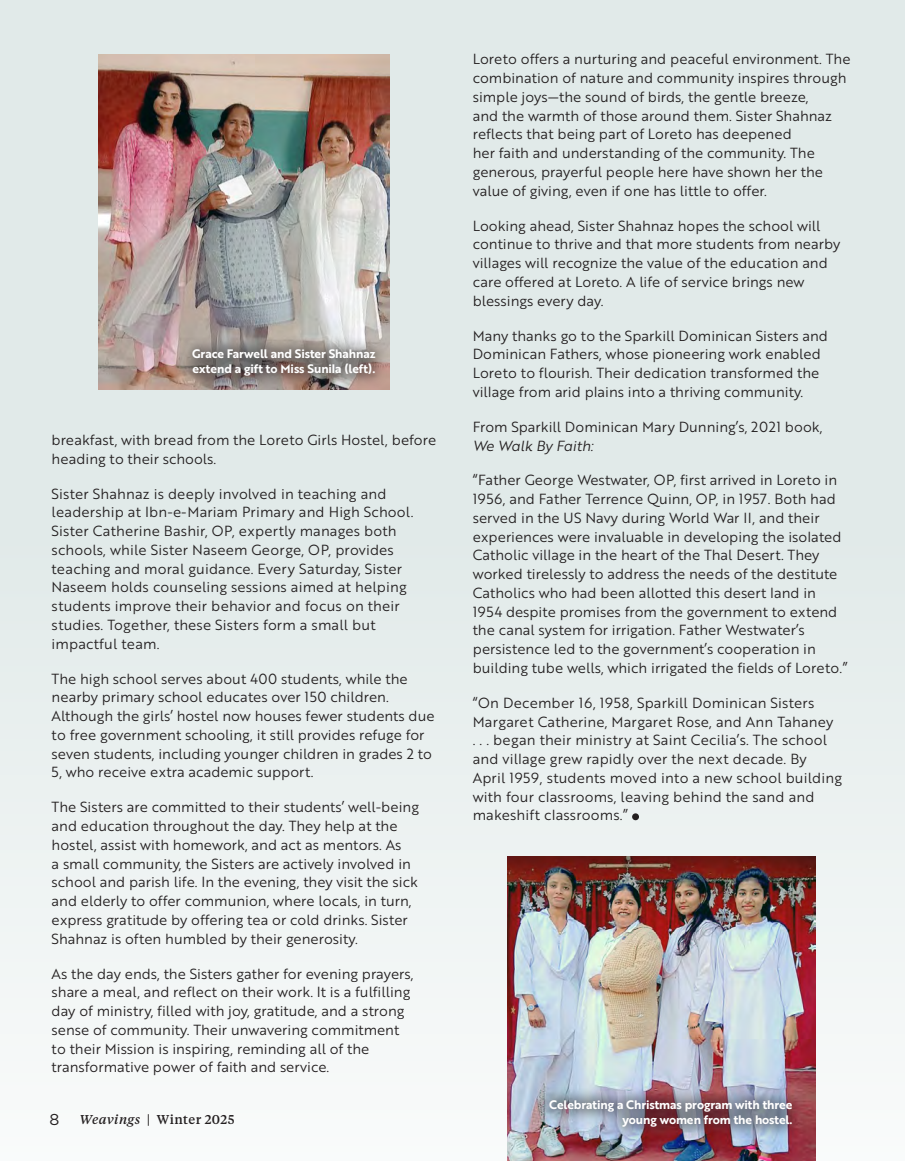
<style>
.page{position:relative;width:905px;height:1161px;background:#fff}
.page>*{position:absolute;margin:0;border:0;box-sizing:border-box;transform-origin:0 0}
.t1{font:15.75px "Gotham";color:#231f20}
.t2{font:14.25px/18.8px "Brother 1816 Book";color:#231f20}
.t3{font:14.25px "Brother 1816 Book Italic";color:#231f20}
.t4{font:500 12.75px "Tiempos Text";letter-spacing:.03em;color:#231f20}
.t5{font:12px/15px "Brother 1816 Bold";letter-spacing:-.01em;color:#fff}
.s1{font-style:italic}
</style>
<div class="page">
<div style="left:0;top:0;width:904px;height:1161px;background:linear-gradient(to bottom,#dbe6e4,#f4f7f7)"></div>
<img style="left:507px;top:857px;width:309px;height:304px">
<img style="left:99px;top:54px;width:290px;height:335px">
<div style="left:632px;top:813px;width:7px;height:7px;background:#231f20;border-radius:50%"></div>
<div style="left:179px;top:335px;width:210px;height:55px;background:#231f20;opacity:.75"></div>
<div style="left:535px;top:1085px;width:271px;height:56px;background:#231f20;opacity:.75"></div>
<p class="t5" style="left:192px;top:346px;width:185px">Grace Farwell and Sister Shahnaz extend a gift to Miss Sunila (left).</p>
<p class="t2" style="left:52px;top:430px;width:386px">breakfast, with bread from the Loreto Girls Hostel, before heading to their schools.</p>
<p class="t2" style="left:52px;top:484px;width:363px">Sister Shahnaz is deeply involved in teaching and leadership at Ibn-e-Mariam Primary and High School.<br>Sister Catherine Bashir, OP, expertly manages both schools, while Sister Naseem George, OP, provides teaching and moral guidance. Every Saturday, Sister Naseem holds counseling sessions aimed at helping students improve their behavior and focus on their studies. Together, these Sisters form a small but impactful team.</p>
<p class="t2" style="left:52px;top:669px;width:384px">The high school serves about 400 students, while the nearby primary school educates over 150 children.<br>Although the girls’ hostel now houses fewer students due to free government schooling, it still provides refuge for seven students, including younger children in grades 2 to 5, who receive extra academic support.</p>
<p class="t2" style="left:52px;top:797px;width:369px">The Sisters are committed to their students’ well-being and education throughout the day. They help at the hostel, assist with homework, and act as mentors. As<br>a small community, the Sisters are actively involved in school and parish life. In the evening, they visit the sick and elderly to offer communion, where locals, in turn, express gratitude by offering tea or cold drinks. Sister Shahnaz is often humbled by their generosity.</p>
<p class="t2" style="left:52px;top:964px;width:363px">As the day ends, the Sisters gather for evening prayers, share a meal, and reflect on their work. It is a fulfilling day of ministry, filled with joy, gratitude, and a strong sense of community. Their unwavering commitment to their Mission is inspiring, reminding all of the transformative power of faith and service.</p>
<p class="t2" style="left:472px;top:49px;width:379px">Loreto offers a nurturing and peaceful environment. The combination of nature and community inspires through simple joys—the sound of birds, the gentle breeze,<br>and the warmth of those around them. Sister Shahnaz reflects that being part of Loreto has deepened<br>her faith and understanding of the community. The generous, prayerful people here have shown her the value of giving, even if one has little to offer.</p>
<p class="t2" style="left:472px;top:216px;width:369px">Looking ahead, Sister Shahnaz hopes the school will continue to thrive and that more students from nearby villages will recognize the value of the education and care offered at Loreto. A life of service brings new blessings every day.</p>
<p class="t2" style="left:472px;top:326px;width:356px">Many thanks go to the Sparkill Dominican Sisters and Dominican Fathers, whose pioneering work enabled Loreto to flourish. Their dedication transformed the village from arid plains into a thriving community.</p>
<p class="t2" style="left:472px;top:417px;width:351px">From Sparkill Dominican Mary Dunning’s, 2021 book,</p>
<p class="t3" style="left:472px;top:435px;width:122px">We Walk By Faith:</p>
<p class="t2" style="left:472px;top:470px;width:376px">“Father George Westwater, OP, first arrived in Loreto in 1956, and Father Terrence Quinn, OP, in 1957. Both had served in the US Navy during World War II, and their experiences were invaluable in developing the isolated Catholic village in the heart of the Thal Desert. They worked tirelessly to address the needs of the destitute Catholics who had been allotted this desert land in 1954 despite promises from the government to extend the canal system for irrigation. Father Westwater’s persistence led to the government’s cooperation in building tube wells, which irrigated the fields of Loreto.”</p>
<p class="t2" style="left:472px;top:693px;width:371px">“On December 16, 1958, Sparkill Dominican Sisters Margaret Catherine, Margaret Rose, and Ann Tahaney<br>. . . began their ministry at Saint Cecilia’s. The school and village grew rapidly over the next decade. By April 1959, students moved into a new school building with four classrooms, leaving behind the sand and makeshift classrooms.”</p>
<p class="t5" style="left:549px;top:1097px;width:245px">Celebrating a Christmas program with three</p>
<p class="t1" style="left:49px;top:1109px;width:11px">8</p>
<p class="t4" style="left:80px;top:1111px;width:156px"><span class="s1">Weavings</span> | Winter 2025</p>
<p class="t5" style="left:622px;top:1112px;width:171px">young women from the hostel.</p>
</div>
